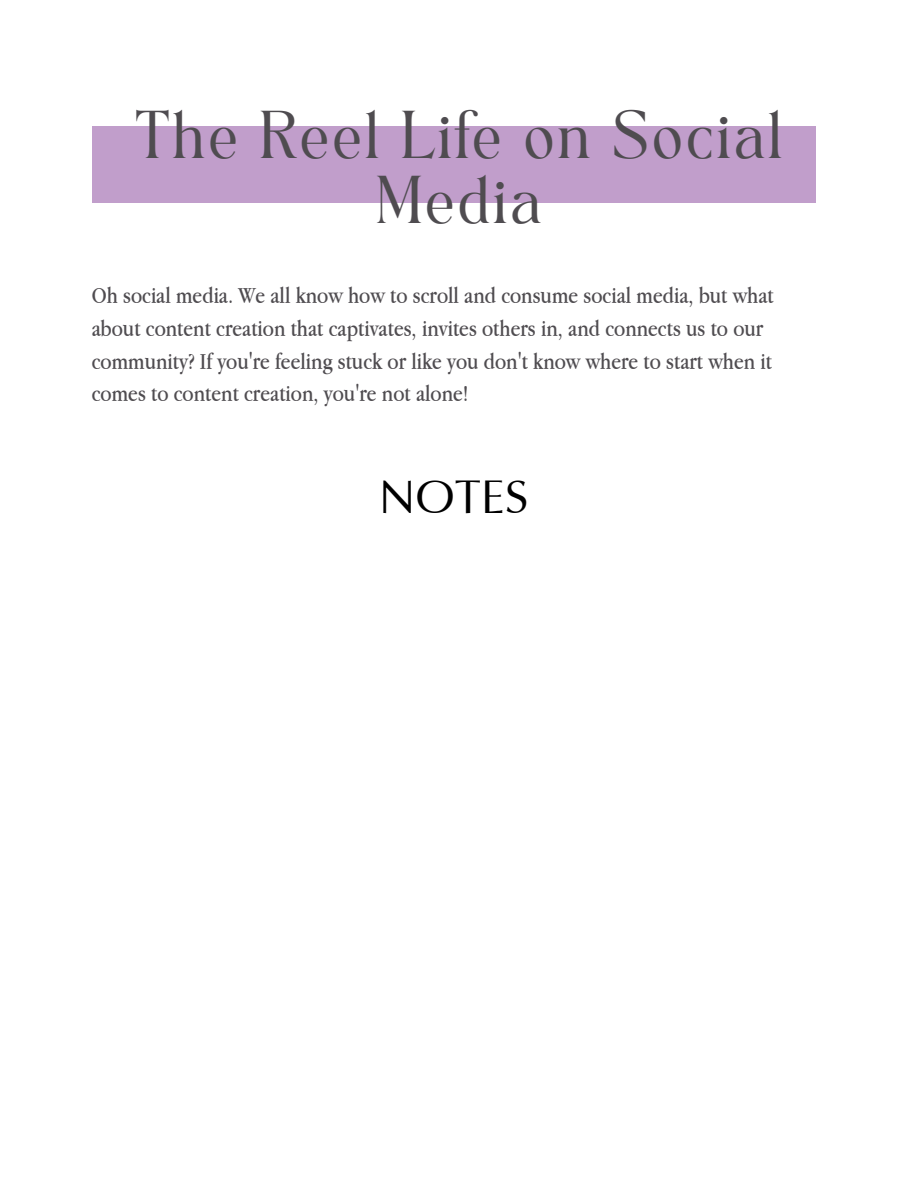
<style>
.page{position:relative;width:918px;height:1188px;background:#fff}
.page>*{position:absolute;margin:0;border:0;box-sizing:border-box;transform-origin:0 0}
.t1{font:47.25px/65.2px "TAN Angleton";color:#4f4c50;text-align:center}
.t2{font:47.25px "Optima";color:#000}
.t3{font:24px/32.7px "Apple Garamond";color:#4f4c50}
</style>
<div class="page">
<div style="left:92px;top:127px;width:723px;height:76px;background:#c19ecb"></div>
<h2 class="t1" style="left:134px;top:110px;width:651px">The Reel Life on Social<br>Media</h2>
<p class="t3" style="left:92px;top:279px;width:684px">Oh social media. We all know how to scroll and consume social media, but what about content creation that captivates, invites others in, and connects us to our community? If you're feeling stuck or like you don't know where to start when it comes to content creation, you're not alone!</p>
<h1 class="t2" style="left:379px;top:473px;width:151px">NOTES</h1>
</div>
